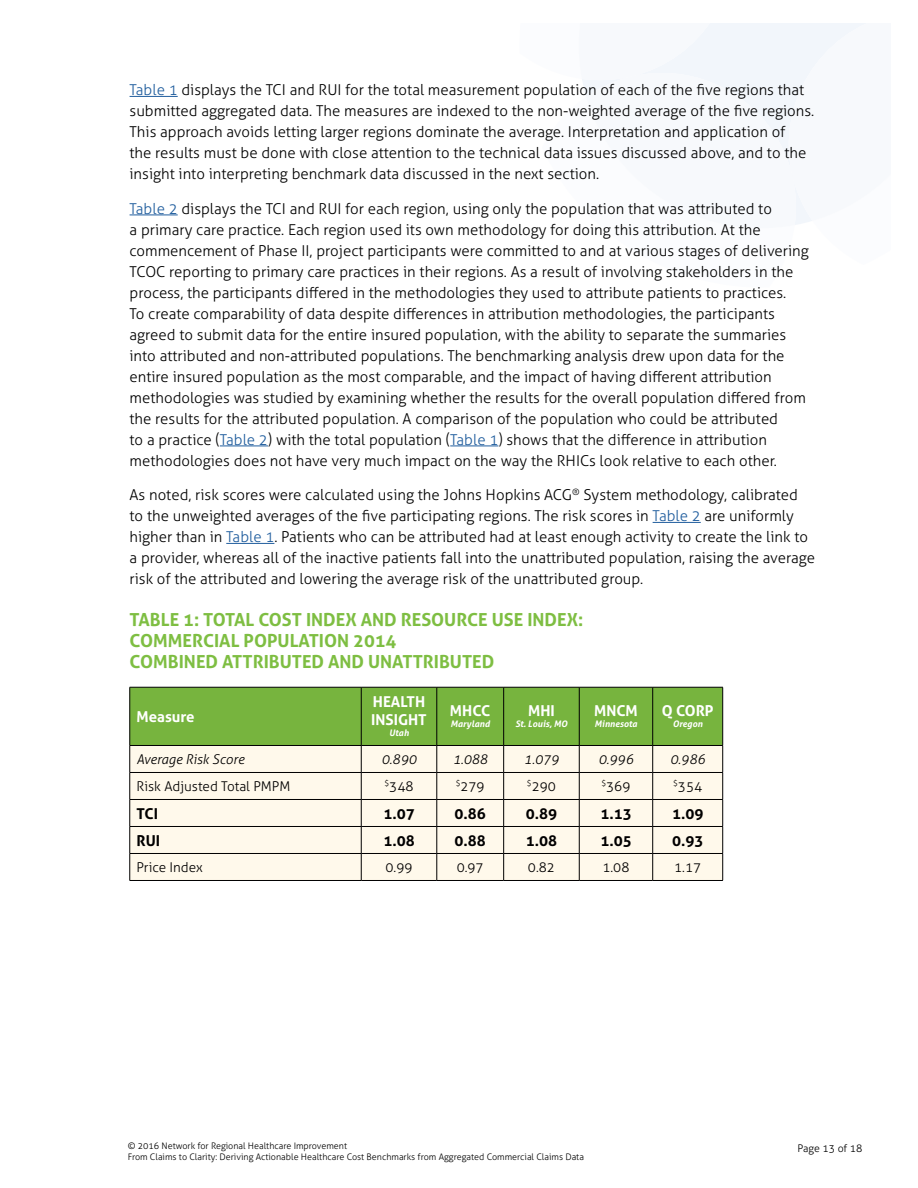
<style>
.page{position:relative;width:918px;height:1188px;background:#fff}
.page>*{position:absolute;margin:0;border:0;box-sizing:border-box;transform-origin:0 0}
.t1{font:700 18px/21px "Aller";color:#7ebe42}
.t2{font:300 15px/21px "Aller";color:#000}
.t3{font:700 15px "Aller";color:#000}
.t4{font:700 15px/18px "Aller";color:#fff}
.t5{font:300 13.5px "Aller";color:#000}
.t6{font:italic 300 13.5px "Aller";color:#000}
.t7{font:300 10.5px "Aller";letter-spacing:-.005em;color:#000}
.t8{font:300 9px/10.8px "Aller";color:#000}
.t9{font:italic 700 9px "Aller";color:#fff}
.s1{color:#215e9e}
</style>
<div class="page">
<svg style="left:582px;top:23px;width:284px;height:202px"></svg>
<hr style="left:130px;top:96px;width:48px;height:1px;background:#215e9e">
<hr style="left:130px;top:215px;width:48px;height:1px;background:#215e9e">
<hr style="left:220px;top:446px;width:48px;height:1px;background:#215e9e">
<hr style="left:450px;top:446px;width:48px;height:1px;background:#215e9e">
<hr style="left:653px;top:522px;width:48px;height:1px;background:#215e9e">
<hr style="left:226px;top:543px;width:48px;height:1px;background:#215e9e">
<svg style="left:130px;top:688px;width:593px;height:192px;background:#cedcb0"></svg>
<hr style="left:130px;top:880px;width:231px;height:1px;background:#000">
<hr style="left:361px;top:880px;width:76px;height:1px;background:#000">
<hr style="left:437px;top:880px;width:67px;height:1px;background:#000">
<hr style="left:504px;top:880px;width:75px;height:1px;background:#000">
<hr style="left:579px;top:880px;width:74px;height:1px;background:#000">
<hr style="left:653px;top:880px;width:70px;height:1px;background:#000">
<hr style="left:130px;top:687px;width:231px;height:1px;background:#000">
<hr style="left:130px;top:687px;width:1px;height:58px;background:#000">
<hr style="left:361px;top:687px;width:76px;height:1px;background:#000">
<hr style="left:361px;top:687px;width:1px;height:58px;background:#000">
<hr style="left:437px;top:687px;width:67px;height:1px;background:#000">
<hr style="left:437px;top:687px;width:1px;height:58px;background:#000">
<hr style="left:504px;top:687px;width:75px;height:1px;background:#000">
<hr style="left:503px;top:687px;width:1px;height:58px;background:#000">
<hr style="left:579px;top:687px;width:74px;height:1px;background:#000">
<hr style="left:579px;top:687px;width:1px;height:58px;background:#000">
<hr style="left:653px;top:687px;width:70px;height:1px;background:#000">
<hr style="left:652px;top:687px;width:1px;height:58px;background:#000">
<hr style="left:722px;top:687px;width:1px;height:58px;background:#000">
<p class="t2" style="left:130px;top:80px;width:686px"><span class="s1">Table 1</span> displays the TCI and RUI for the total measurement population of each of the five regions that submitted aggregated data. The measures are indexed to the non-weighted average of the five regions.<br>This approach avoids letting larger regions dominate the average. Interpretation and application of<br>the results must be done with close attention to the technical data issues discussed above, and to the insight into interpreting benchmark data discussed in the next section.</p>
<p class="t2" style="left:130px;top:198px;width:681px"><span class="s1">Table 2</span> displays the TCI and RUI for each region, using only the population that was attributed to<br>a primary care practice. Each region used its own methodology for doing this attribution. At the commencement of Phase II, project participants were committed to and at various stages of delivering TCOC reporting to primary care practices in their regions. As a result of involving stakeholders in the process, the participants differed in the methodologies they used to attribute patients to practices.<br>To create comparability of data despite differences in attribution methodologies, the participants agreed to submit data for the entire insured population, with the ability to separate the summaries into attributed and non-attributed populations. The benchmarking analysis drew upon data for the entire insured population as the most comparable, and the impact of having different attribution methodologies was studied by examining whether the results for the overall population differed from the results for the attributed population. A comparison of the population who could be attributed<br>to a practice (<span class="s1">Table 2</span>) with the total population (<span class="s1">Table 1</span>) shows that the difference in attribution methodologies does not have very much impact on the way the RHICs look relative to each other.</p>
<p class="t2" style="left:130px;top:484px;width:687px">As noted, risk scores were calculated using the Johns Hopkins ACG<sup>®</sup> System methodology, calibrated to the unweighted averages of the five participating regions. The risk scores in <span class="s1">Table 2</span> are uniformly higher than in <span class="s1">Table 1</span>. Patients who can be attributed had at least enough activity to create the link to a provider, whereas all of the inactive patients fall into the unattributed population, raising the average risk of the attributed and lowering the average risk of the unattributed group.</p>
<p class="t1" style="left:130px;top:609px;width:455px">TABLE 1: TOTAL COST INDEX AND RESOURCE USE INDEX:<br>COMMERCIAL POPULATION 2014<br>COMBINED ATTRIBUTED AND UNATTRIBUTED</p>
<p class="t4" style="left:137px;top:707px;width:60px">Measure</p>
<p class="t4" style="left:371px;top:693px;width:57px">HEALTH<br>INSIGHT</p>
<p class="t9" style="left:389px;top:727px;width:21px">Utah</p>
<p class="t4" style="left:450px;top:702px;width:42px">MHCC</p>
<p class="t9" style="left:451px;top:718px;width:41px">Maryland</p>
<p class="t4" style="left:528px;top:702px;width:28px">MHI</p>
<p class="t9" style="left:515px;top:718px;width:54px">St. Louis, MO</p>
<p class="t4" style="left:594px;top:702px;width:45px">MNCM</p>
<p class="t9" style="left:595px;top:718px;width:44px">Minnesota</p>
<p class="t4" style="left:662px;top:702px;width:53px">Q CORP</p>
<p class="t9" style="left:673px;top:718px;width:31px">Oregon</p>
<p class="t6" style="left:137px;top:751px;width:109px">Average Risk Score</p>
<p class="t6" style="left:382px;top:751px;width:37px">0.890</p>
<p class="t6" style="left:453px;top:751px;width:37px">1.088</p>
<p class="t6" style="left:524px;top:751px;width:37px">1.079</p>
<p class="t6" style="left:598px;top:751px;width:37px">0.996</p>
<p class="t6" style="left:670px;top:751px;width:37px">0.986</p>
<p class="t5" style="left:136px;top:778px;width:155px">Risk Adjusted Total PMPM</p>
<p class="t5" style="left:385px;top:778px;width:31px"><sup>$</sup>348</p>
<p class="t5" style="left:456px;top:778px;width:31px"><sup>$</sup>279</p>
<p class="t5" style="left:527px;top:778px;width:31px"><sup>$</sup>290</p>
<p class="t5" style="left:601px;top:778px;width:31px"><sup>$</sup>369</p>
<p class="t5" style="left:673px;top:778px;width:31px"><sup>$</sup>354</p>
<p class="t3" style="left:137px;top:804px;width:23px">TCI</p>
<p class="t3" style="left:383px;top:804px;width:33px">1.07</p>
<p class="t3" style="left:455px;top:804px;width:33px">0.86</p>
<p class="t3" style="left:526px;top:804px;width:33px">0.89</p>
<p class="t3" style="left:600px;top:804px;width:33px">1.13</p>
<p class="t3" style="left:672px;top:804px;width:33px">1.09</p>
<p class="t3" style="left:137px;top:831px;width:25px">RUI</p>
<p class="t3" style="left:383px;top:831px;width:33px">1.08</p>
<p class="t3" style="left:455px;top:831px;width:33px">0.88</p>
<p class="t3" style="left:526px;top:831px;width:33px">1.08</p>
<p class="t3" style="left:600px;top:831px;width:33px">1.05</p>
<p class="t3" style="left:672px;top:831px;width:33px">0.93</p>
<p class="t5" style="left:137px;top:859px;width:68px">Price Index</p>
<p class="t5" style="left:385px;top:859px;width:29px">0.99</p>
<p class="t5" style="left:457px;top:859px;width:29px">0.97</p>
<p class="t5" style="left:528px;top:859px;width:29px">0.82</p>
<p class="t5" style="left:602px;top:859px;width:29px">1.08</p>
<p class="t5" style="left:674px;top:859px;width:29px">1.17</p>
<p class="t8" style="left:128px;top:1140px;width:458px">© 2016 Network for Regional Healthcare Improvement<br>From Claims to Clarity: Deriving Actionable Healthcare Cost Benchmarks from Aggregated Commercial Claims Data</p>
<p class="t7" style="left:798px;top:1142px;width:66px">Page 13 of 18</p>
</div>
